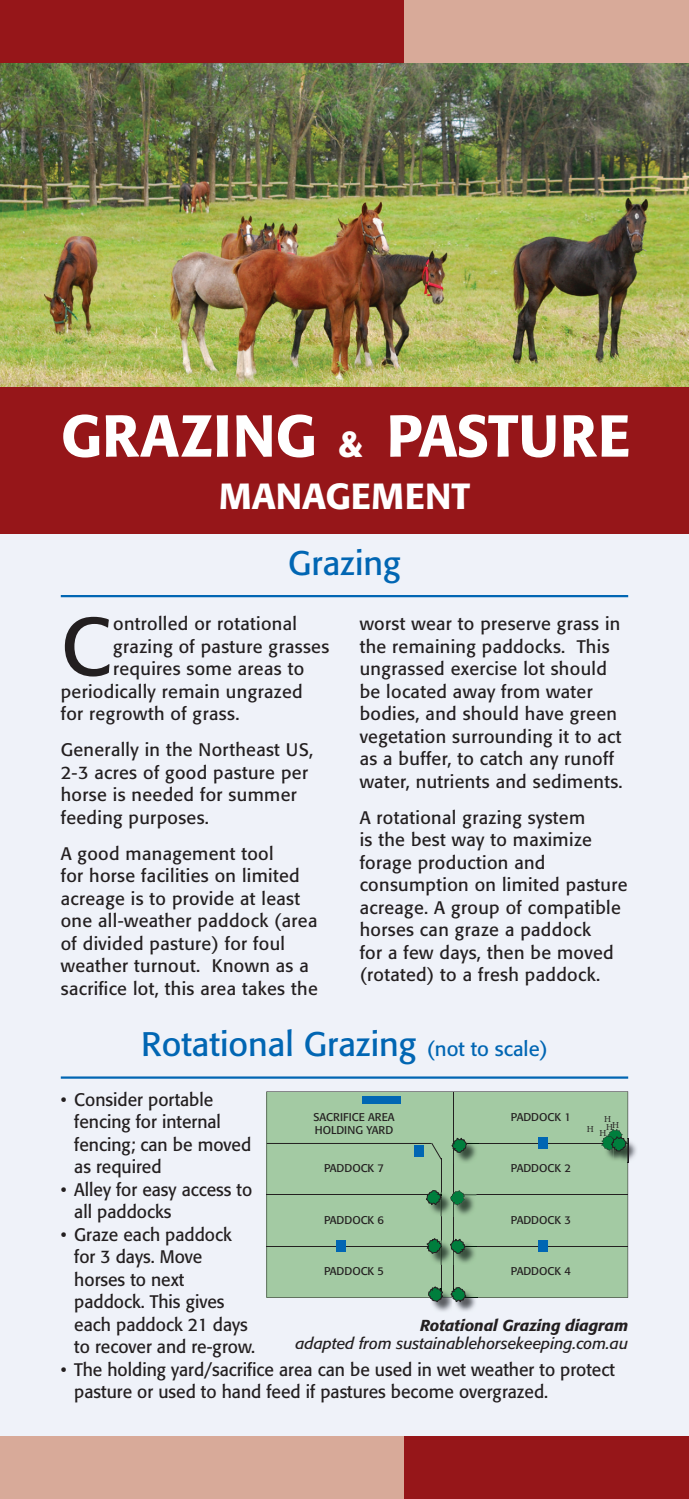
<style>
.page{position:relative;width:689px;height:1499px;background:#fff}
.page>*{position:absolute;margin:0;border:0;box-sizing:border-box;transform-origin:0 0}
.t1{font:81.23px "Formata";color:#231f20}
.t2{font:500 58.5px "Formata";color:#fff}
.t3{font:500 36px "Formata";color:#fff}
.t4{font:33.75px "Formata";color:#0166b3}
.t5{font:18px/22.5px "Formata";letter-spacing:.02em;color:#231f20}
.t6{font:18px/22.5px "Formata";color:#231f20}
.t7{font:italic 15.75px "Formata";color:#231f20}
.t8{font:italic 500 15.75px "Formata";color:#231f20}
.t9{font:11.03px/13.3px "Formata";color:#231f20}
.t10{font:9.22px "Minion Pro";color:#231f20}
.s1{font-size:36px}
.s2{font-size:20.25px}
</style>
<div class="page">
<div style="left:0;top:2px;width:688px;height:1496px;background:#eff2f9"></div>
<img style="left:0;top:62px;width:688px;height:325px">
<div style="left:0;top:387px;width:688px;height:147px;background:#961619"></div>
<div style="left:0;top:0;width:414px;height:62px;background:#961619"></div>
<div style="left:0;top:1436px;width:414px;height:62px;background:#d8aa99"></div>
<div style="left:404px;top:0;width:284px;height:62px;background:#d8aa99"></div>
<div style="left:404px;top:1436px;width:284px;height:62px;background:#961619"></div>
<div style="left:266px;top:1091px;width:362px;height:206px;background:#a3caa3"></div>
<hr style="left:267px;top:1143px;width:164px;height:1px;background:#231f20">
<hr style="left:267px;top:1194px;width:174px;height:1px;background:#231f20">
<hr style="left:267px;top:1246px;width:174px;height:1px;background:#231f20">
<hr style="left:453px;top:1143px;width:174px;height:1px;background:#231f20">
<hr style="left:453px;top:1194px;width:174px;height:1px;background:#231f20">
<hr style="left:453px;top:1246px;width:174px;height:1px;background:#231f20">
<hr style="left:453px;top:1091px;width:1px;height:206px;background:#231f20">
<hr style="left:440px;top:1158px;width:1px;height:139px;background:#231f20">
<svg style="left:431px;top:1142px;width:11px;height:18px"></svg>
<div style="left:362px;top:1096px;width:39px;height:7px;background:#0166b3"></div>
<div style="left:414px;top:1145px;width:10px;height:12px;background:#0166b3"></div>
<div style="left:336px;top:1240px;width:9px;height:11px;background:#0166b3"></div>
<div style="left:538px;top:1240px;width:9px;height:11px;background:#0166b3"></div>
<div style="left:538px;top:1137px;width:9px;height:12px;background:#0166b3"></div>
<svg style="left:451px;top:1137px;width:27px;height:27px"></svg>
<img style="left:441px;top:1192px;width:9px;height:24px">
<svg style="left:450px;top:1190px;width:26px;height:26px"></svg>
<svg style="left:426px;top:1190px;width:15px;height:26px"></svg>
<img style="left:429px;top:1240px;width:21px;height:25px">
<svg style="left:426px;top:1238px;width:15px;height:26px"></svg>
<svg style="left:450px;top:1238px;width:26px;height:27px"></svg>
<svg style="left:428px;top:1286px;width:49px;height:26px"></svg>
<img style="left:628px;top:1137px;width:8px;height:25px">
<hr style="left:61px;top:595px;width:567px;height:2px;background:#0166b3">
<hr style="left:61px;top:1076px;width:567px;height:2px;background:#0166b3">
<svg style="left:599px;top:1123px;width:29px;height:39px"></svg>
<h2 class="t2" style="left:61px;top:400px;width:571px">GRAZING <span class="s1">&amp;</span> PASTURE</h2>
<h3 class="t3" style="left:219px;top:474px;width:253px">MANAGEMENT</h3>
<h3 class="t4" style="left:288px;top:542px;width:114px">Grazing</h3>
<h1 class="t1" style="left:61px;top:597px;width:52px">C</h1>
<p class="t5" style="left:113px;top:612px;width:185px">ontrolled or rotational</p>
<p class="t5" style="left:113px;top:635px;width:217px">grazing of pasture grasses</p>
<p class="t5" style="left:113px;top:657px;width:192px">requires some areas to</p>
<p class="t5" style="left:61px;top:680px;width:243px">periodically remain ungrazed</p>
<p class="t5" style="left:61px;top:702px;width:180px">for regrowth of grass.</p>
<p class="t5" style="left:61px;top:738px;width:254px">Generally in the Northeast US,<br>2-3 acres of good pasture per horse is needed for summer feeding purposes.</p>
<p class="t5" style="left:61px;top:842px;width:258px">A good management tool<br>for horse facilities on limited acreage is to provide at least one all-weather paddock (area of divided pasture) for foul weather turnout. Known as a sacrifice lot, this area takes the</p>
<p class="t5" style="left:359px;top:612px;width:264px">worst wear to preserve grass in the remaining paddocks. This ungrassed exercise lot should be located away from water bodies, and should have green vegetation surrounding it to act as a buffer, to catch any runoff water, nutrients and sediments.</p>
<p class="t5" style="left:359px;top:806px;width:269px">A rotational grazing system<br>is the best way to maximize forage production and consumption on limited pasture acreage. A group of compatible horses can graze a paddock<br>for a few days, then be moved (rotated) to a fresh paddock.</p>
<h3 class="t4" style="left:141px;top:1023px;width:408px">Rotational Grazing <span class="s2">(not to scale)</span></h3>
<p class="t6" style="left:74px;top:1088px;width:178px;text-indent:-13px">• Consider portable fencing for internal fencing; can be moved as required</p>
<p class="t6" style="left:74px;top:1178px;width:179px;text-indent:-13px">• Alley for easy access to all paddocks</p>
<p class="t6" style="left:74px;top:1223px;width:182px;text-indent:-13px">• Graze each paddock for 3 days. Move horses to next paddock. This gives each paddock 21 days to recover and re-grow.</p>
<p class="t6" style="left:74px;top:1358px;width:542px;text-indent:-13px">• The holding yard/sacrifice area can be used in wet weather to protect pasture or used to hand feed if pastures become overgrazed.</p>
<p class="t9" style="left:313px;top:1110px;width:83px">SACRIFICE AREA<br>HOLDING YARD</p>
<p class="t10" style="left:604px;top:1112px;width:9px">H</p>
<p class="t9" style="left:511px;top:1110px;width:62px">PADDOCK 1</p>
<p class="t10" style="left:612px;top:1119px;width:9px">H</p>
<p class="t10" style="left:587px;top:1122px;width:9px">H</p>
<p class="t9" style="left:324px;top:1161px;width:62px">PADDOCK 7</p>
<p class="t9" style="left:511px;top:1161px;width:62px">PADDOCK 2</p>
<p class="t9" style="left:324px;top:1213px;width:62px">PADDOCK 6</p>
<p class="t9" style="left:511px;top:1213px;width:62px">PADDOCK 3</p>
<p class="t9" style="left:324px;top:1264px;width:62px">PADDOCK 5</p>
<p class="t9" style="left:511px;top:1264px;width:62px">PADDOCK 4</p>
<p class="t8" style="left:420px;top:1315px;width:210px">rotational grazing diagram</p>
<p class="t7" style="left:295px;top:1334px;width:334px">adapted from sustainablehorsekeeping.com.au</p>
</div>
